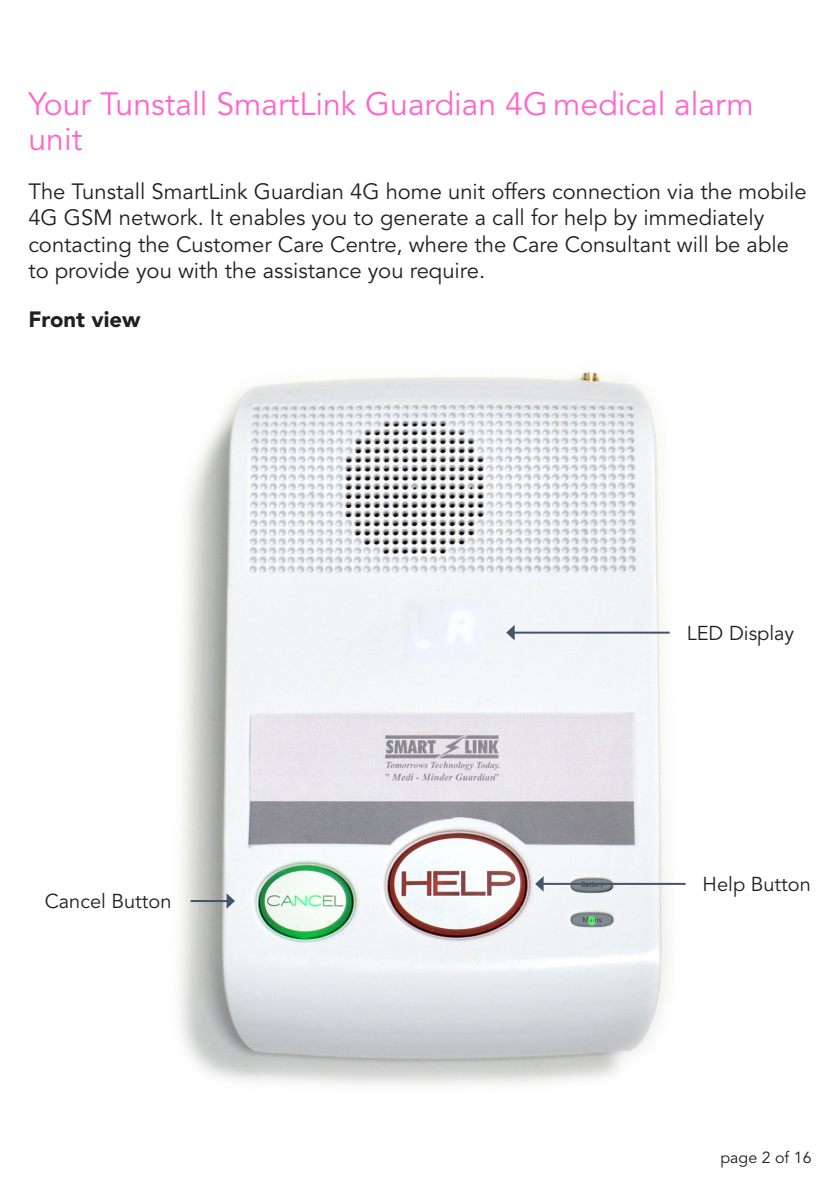
<style>
.page{position:relative;width:840px;height:1191px;background:#fff}
.page>*{position:absolute;margin:0;border:0;box-sizing:border-box;transform-origin:0 0}
.TOC_Heading{font:32px/34.6px "Avenir LT Std";color:#f6c}
.t1{font:22px/26.4px "Avenir LT Std";color:#231f20}
.t2{font:900 22px "Avenir LT Std";color:#231f20}
.t3{font:20px "Avenir LT Std";color:#231f20}
.t4{font:16px "Avenir LT Std";color:#231f20}
</style>
<div class="page">
<img style="left:179px;top:371px;width:507px;height:714px">
<hr style="left:513px;top:631px;width:156px;height:2px;background:#44546a">
<svg style="left:506px;top:625px;width:8px;height:15px"></svg>
<hr style="left:542px;top:883px;width:143px;height:2px;background:#44546a">
<svg style="left:535px;top:876px;width:8px;height:15px"></svg>
<hr style="left:190px;top:900px;width:37px;height:2px;background:#44546a">
<svg style="left:226px;top:893px;width:9px;height:16px"></svg>
<p class="TOC_Heading" style="left:28px;top:88px;width:726px">Your Tunstall SmartLink Guardian 4G medical alarm unit</p>
<p class="t1" style="left:28px;top:178px;width:779px">The Tunstall SmartLink Guardian 4G home unit offers connection via the mobile 4G GSM network. It enables you to generate a call for help by immediately contacting the Customer Care Centre, where the Care Consultant will be able to provide you with the assistance you require.</p>
<p class="t2" style="left:28px;top:306px;width:114px">Front view</p>
<p class="t3" style="left:45px;top:889px;width:128px">Cancel Button</p>
<p class="t3" style="left:686px;top:622px;width:109px">LED Display</p>
<p class="t3" style="left:702px;top:873px;width:110px">Help Button</p>
<p class="t4" style="left:720px;top:1147px;width:93px">page 2 of 16</p>
</div>
